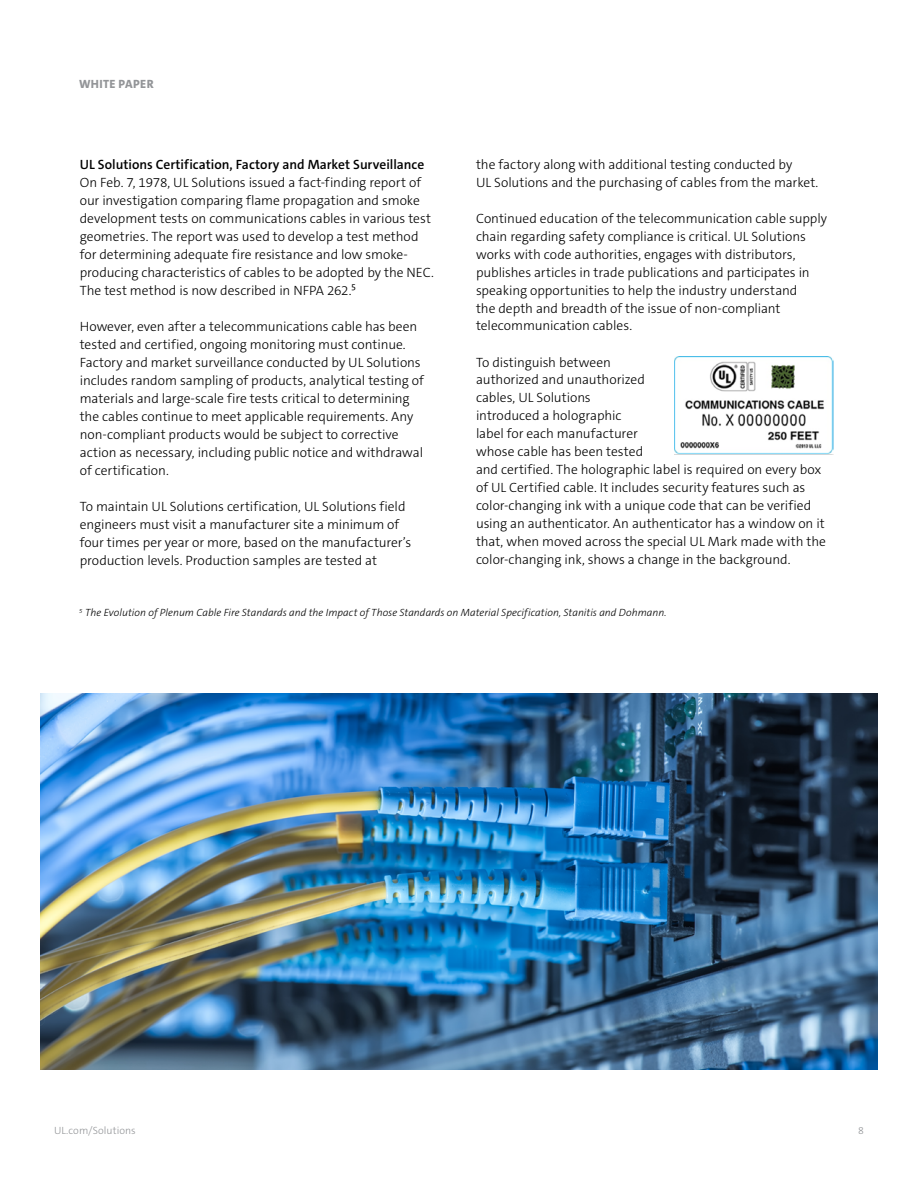
<style>
.page{position:relative;width:918px;height:1188px;background:#fff}
.page>*{position:absolute;margin:0;border:0;box-sizing:border-box;transform-origin:0 0}
.t1{font:300 13.5px/18px "The Sans C5";letter-spacing:-.005em;color:#000}
.t2{font:600 13.5px "The Sans C5";color:#000}
.t3{font:800 12px "The Sans C5";letter-spacing:.025em;color:#939598}
.t4{font:italic 300 10.5px "The Sans C5";color:#000}
.t5{font:300 10.5px "The Sans C5";letter-spacing:.005em;color:#939598}
</style>
<div class="page">
<img style="left:40px;top:693px;width:837px;height:376px">
<img style="left:675px;top:356px;width:158px;height:99px">
<p class="t3" style="left:79px;top:77px;width:76px">WHITE PAPER</p>
<p class="t2" style="left:80px;top:155px;width:346px">UL Solutions Certification, Factory and Market Surveillance</p>
<p class="t1" style="left:80px;top:173px;width:356px">On Feb. 7, 1978, UL Solutions issued a fact-finding report of our investigation comparing flame propagation and smoke development tests on communications cables in various test geometries. The report was used to develop a test method for determining adequate fire resistance and low smoke&shy;producing characteristics of cables to be adopted by the NEC.<br>The test method is now described in NFPA 262.⁵</p>
<p class="t1" style="left:80px;top:317px;width:346px">However, even after a telecommunications cable has been tested and certified, ongoing monitoring must continue.<br>Factory and market surveillance conducted by UL Solutions includes random sampling of products, analytical testing of materials and large-scale fire tests critical to determining the cables continue to meet applicable requirements. Any non-compliant products would be subject to corrective action as necessary, including public notice and withdrawal of certification.</p>
<p class="t1" style="left:80px;top:497px;width:333px">To maintain UL Solutions certification, UL Solutions field engineers must visit a manufacturer site a minimum of four times per year or more, based on the manufacturer’s production levels. Production samples are tested at</p>
<p class="t1" style="left:476px;top:155px;width:344px">the factory along with additional testing conducted by<br>UL Solutions and the purchasing of cables from the market.</p>
<p class="t1" style="left:476px;top:209px;width:353px">Continued education of the telecommunication cable supply chain regarding safety compliance is critical. UL Solutions works with code authorities, engages with distributors, publishes articles in trade publications and participates in speaking opportunities to help the industry understand<br>the depth and breadth of the issue of non-compliant telecommunication cables.</p>
<p class="t1" style="left:476px;top:353px;width:351px">To distinguish between<br>authorized and unauthorized<br>cables, UL Solutions<br>introduced a holographic<br>label for each manufacturer<br>whose cable has been tested<br>and certified. The holographic label is required on every box of UL Certified cable. It includes security features such as color-changing ink with a unique code that can be verified using an authenticator. An authenticator has a window on it that, when moved across the special UL Mark made with the color-changing ink, shows a change in the background.</p>
<p class="t4" style="left:79px;top:606px;width:589px"><sup>5</sup> The Evolution of Plenum Cable Fire Standards and the Impact of Those Standards on Material Specification, Stanitis and Dohmann.</p>
<p class="t5" style="left:54px;top:1124px;width:83px">UL.com/Solutions</p>
<p class="t5" style="left:858px;top:1124px;width:7px">8</p>
</div>
